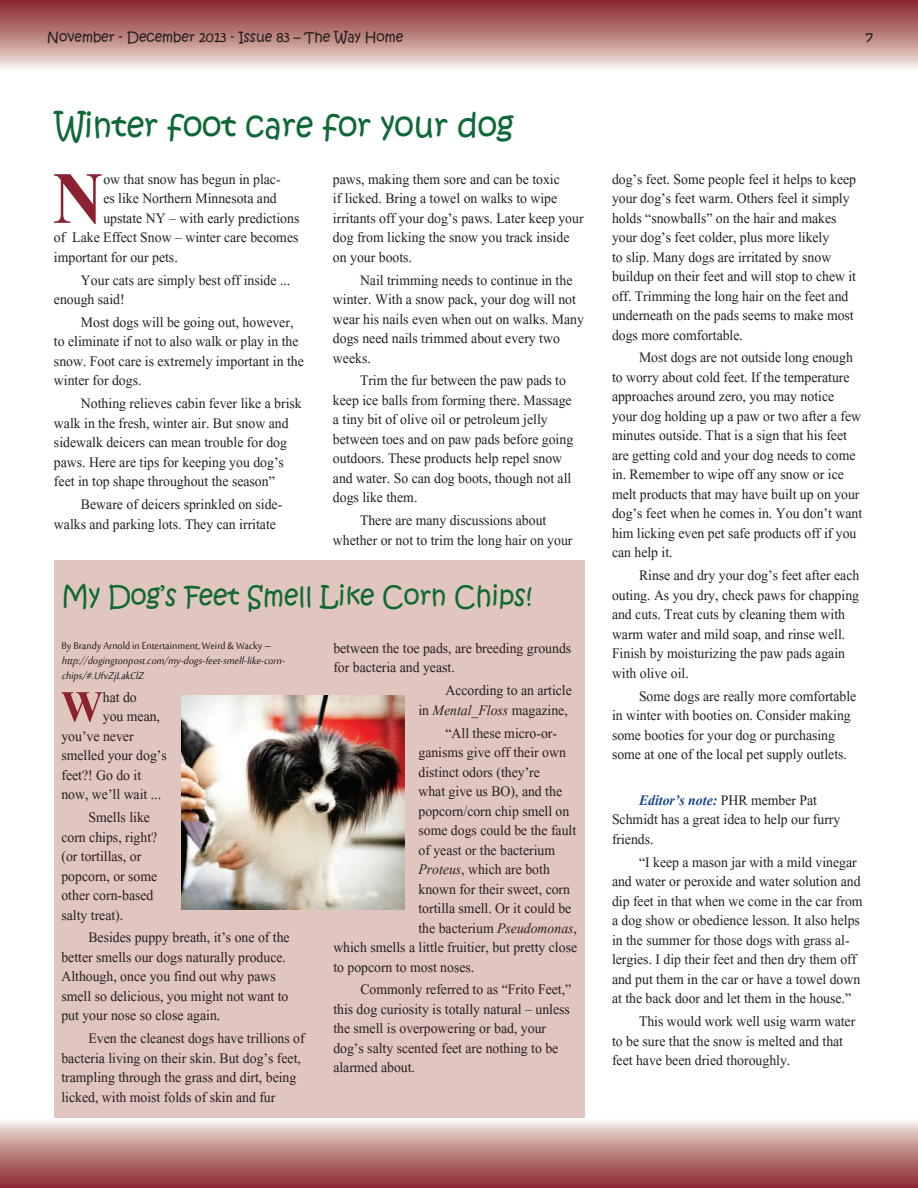
<style>
.page{position:relative;width:918px;height:1188px;background:#fff}
.page>*{position:absolute;margin:0;border:0;box-sizing:border-box;transform-origin:0 0}
.t1{font:700 91.2px "Aparajita";color:#8b2131;scale:.95 1}
.t2{font:700 54.6px "Aparajita";color:#8b2131;scale:.95 1}
.t3{font:33px "Kristen ITC";color:#0e6937;scale:.95 1}
.t4{font:27px "Kristen ITC";color:#0e6937;scale:.95 1}
.t5{font:18px/19.5px "Aparajita";color:#231f20;scale:.95 1}
.t6{font:italic 13.5px/15px "Sakkal Majalla";color:#231f20;scale:.95 1}
.t7{font:13.5px "Sakkal Majalla";color:#231f20;scale:.95 1}
.t8{font:13.5px "Kristen ITC";color:#231f20}
.s1{font-style:italic}
.s2{font-weight:700;font-style:italic;color:#17468e}
</style>
<div class="page">
<svg style="left:0;top:0;width:918px;height:68px;background:#bb817f"></svg>
<svg style="left:0;top:1121px;width:918px;height:67px;background:#bc8381"></svg>
<div style="left:55px;top:560px;width:530px;height:84px;background:#e0c6be"></div>
<div style="left:55px;top:633px;width:530px;height:484px;background:#e0c6be"></div>
<img style="left:181px;top:696px;width:224px;height:213px">
<p class="t8" style="left:47px;top:28px;width:358px">November - December 2013 - Issue 83 – The Way Home</p>
<p class="t8" style="left:866px;top:28px;width:9px">7</p>
<h3 class="t3" style="left:55px;top:104px;width:485px">Winter foot care for your dog</h3>
<h1 class="t1" style="left:53px;top:156px;width:55px">N</h1>
<p class="t5" style="left:103px;top:171px;width:188px">ow that snow has begun in plac-</p>
<p class="t5" style="left:103px;top:191px;width:184px">es like Northern Minnesota and</p>
<p class="t5" style="left:103px;top:210px;width:208px">upstate NY – with early predictions</p>
<p class="t5" style="left:54px;top:230px;width:259px">of Lake Effect Snow – winter care becomes</p>
<p class="t5" style="left:54px;top:249px;width:132px">important for our pets.</p>
<p class="t5" style="left:54px;top:272px;width:250px;text-indent:27px">Your cats are simply best off inside ... enough said!</p>
<p class="t5" style="left:54px;top:314px;width:265px;text-indent:27px">Most dogs will be going out, however, to eliminate if not to also walk or play in the snow. Foot care is extremely important in the winter for dogs.</p>
<p class="t5" style="left:54px;top:396px;width:262px;text-indent:27px">Nothing relieves cabin fever like a brisk walk in the fresh, winter air. But snow and sidewalk deicers can mean trouble for dog paws. Here are tips for keeping you dog’s feet in top shape throughout the season”</p>
<p class="t5" style="left:54px;top:496px;width:242px;text-indent:27px">Beware of deicers sprinkled on side&shy;walks and parking lots. They can irritate</p>
<p class="t5" style="left:333px;top:171px;width:265px">paws, making them sore and can be toxic<br>if licked. Bring a towel on walks to wipe irritants off your dog’s paws. Later keep your dog from licking the snow you track inside on your boots.</p>
<p class="t5" style="left:333px;top:272px;width:266px;text-indent:27px">Nail trimming needs to continue in the winter. With a snow pack, your dog will not wear his nails even when out on walks. Many dogs need nails trimmed about every two weeks.</p>
<p class="t5" style="left:333px;top:373px;width:254px;text-indent:27px">Trim the fur between the paw pads to keep ice balls from forming there. Massage a tiny bit of olive oil or petroleum jelly between toes and on paw pads before going outdoors. These products help repel snow and water. So can dog boots, though not all dogs like them.</p>
<p class="t5" style="left:333px;top:513px;width:254px;text-align:center">There are many discussions about<br>whether or not to trim the long hair on your</p>
<h3 class="t4" style="left:61px;top:578px;width:497px">My Dog’s Feet Smell Like Corn Chips!</h3>
<p class="t7" style="left:61px;top:638px;width:222px">By Brandy Arnold in Entertainment, Weird &amp; Wacky –</p>
<p class="t6" style="left:61px;top:654px;width:240px">http://dogingtonpost.com/my -dogs-feet-smell-like-corn&shy;chips/#.UfvZjLakClZ</p>
<h2 class="t2" style="left:61px;top:681px;width:45px">W</h2>
<p class="t5" style="left:103px;top:689px;width:37px">hat do</p>
<p class="t5" style="left:103px;top:709px;width:62px">you mean,</p>
<p class="t5" style="left:61px;top:728px;width:77px">you’ve never</p>
<p class="t5" style="left:61px;top:748px;width:112px">smelled your dog’s</p>
<p class="t5" style="left:61px;top:767px;width:86px">feet?! Go do it</p>
<p class="t5" style="left:61px;top:787px;width:106px">now, we’ll wait ...</p>
<p class="t5" style="left:61px;top:809px;width:102px;text-indent:27px">Smells like corn chips, right? (or tortillas, or popcorn, or some other corn-based salty treat).</p>
<p class="t5" style="left:61px;top:930px;width:242px;text-indent:27px">Besides puppy breath, it’s one of the better smells our dogs naturally produce.<br>Although, once you find out why paws smell so delicious, you might not want to put your nose so close again.</p>
<p class="t5" style="left:61px;top:1031px;width:258px;text-indent:27px">Even the cleanest dogs have trillions of bacteria living on their skin. But dog’s feet, trampling through the grass and dirt, being licked, with moist folds of skin and fur</p>
<p class="t5" style="left:333px;top:640px;width:252px">between the toe pads, are breeding grounds for bacteria and yeast.</p>
<p class="t5" style="left:418px;top:682px;width:163px;text-align:right">According to an article<br>in <span class="s1">Mental_Floss</span> magazine,</p>
<p class="t5" style="left:445px;top:725px;width:119px">“All these micro-or-</p>
<p class="t5" style="left:418px;top:744px;width:157px">ganisms give off their own</p>
<p class="t5" style="left:418px;top:764px;width:129px">distinct odors (they’re</p>
<p class="t5" style="left:418px;top:783px;width:153px">what give us BO), and the</p>
<p class="t5" style="left:418px;top:803px;width:160px">popcorn/corn chip smell on</p>
<p class="t5" style="left:418px;top:822px;width:168px">some dogs could be the fault</p>
<p class="t5" style="left:418px;top:842px;width:145px">of yeast or the bacterium</p>
<p class="t5" style="left:418px;top:861px;width:140px"><span class="s1">Proteus</span>, which are both</p>
<p class="t5" style="left:418px;top:881px;width:161px">known for their sweet, corn</p>
<p class="t5" style="left:418px;top:900px;width:162px">tortilla smell. Or it could be</p>
<p class="t5" style="left:418px;top:920px;width:168px">the bacterium <span class="s1">Pseudomonas</span>,</p>
<p class="t5" style="left:333px;top:939px;width:258px">which smells a little fruitier, but pretty close</p>
<p class="t5" style="left:333px;top:959px;width:150px">to popcorn to most noses.</p>
<p class="t5" style="left:333px;top:982px;width:252px;text-indent:27px">Commonly referred to as “Frito Feet,” this dog curiosity is totally natural – unless the smell is overpowering or bad, your dog’s salty scented feet are nothing to be alarmed about.</p>
<p class="t5" style="left:612px;top:171px;width:259px">dog’s feet. Some people feel it helps to keep your dog’s feet warm. Others feel it simply holds “snowballs” on the hair and makes your dog’s feet colder, plus more likely<br>to slip. Many dogs are irritated by snow buildup on their feet and will stop to chew it off. Trimming the long hair on the feet and underneath on the pads seems to make most dogs more comfortable.</p>
<p class="t5" style="left:612px;top:350px;width:265px;text-indent:27px">Most dogs are not outside long enough to worry about cold feet. If the temperature approaches around zero, you may notice your dog holding up a paw or two after a few minutes outside. That is a sign that his feet are getting cold and your dog needs to come in. Remember to wipe off any snow or ice melt products that may have built up on your dog’s feet when he comes in. You don’t want him licking even pet safe products off if you can help it.</p>
<p class="t5" style="left:612px;top:568px;width:262px;text-indent:27px">Rinse and dry your dog’s feet after each outing. As you dry, check paws for chapping and cuts. Treat cuts by cleaning them with warm water and mild soap, and rinse well.<br>Finish by moisturizing the paw pads again with olive oil.</p>
<p class="t5" style="left:612px;top:688px;width:259px;text-indent:27px">Some dogs are really more comfortable in winter with booties on. Consider making some booties for your dog or purchasing some at one of the local pet supply outlets.</p>
<p class="t5" style="left:612px;top:792px;width:242px;text-indent:27px"><span class="s2">Editor’s note:</span> PHR member Pat<br>Schmidt has a great idea to help our furry friends.</p>
<p class="t5" style="left:612px;top:854px;width:265px;text-indent:27px">“I keep a mason jar with a mild vinegar and water or peroxide and water solution and dip feet in that when we come in the car from a dog show or obedience lesson. It also helps in the summer for those dogs with grass al&shy;lergies. I dip their feet and then dry them off and put them in the car or have a towel down at the back door and let them in the house.”</p>
<p class="t5" style="left:612px;top:1013px;width:258px;text-indent:27px">This would work well usig warm water to be sure that the snow is melted and that feet have been dried thoroughly.</p>
</div>
